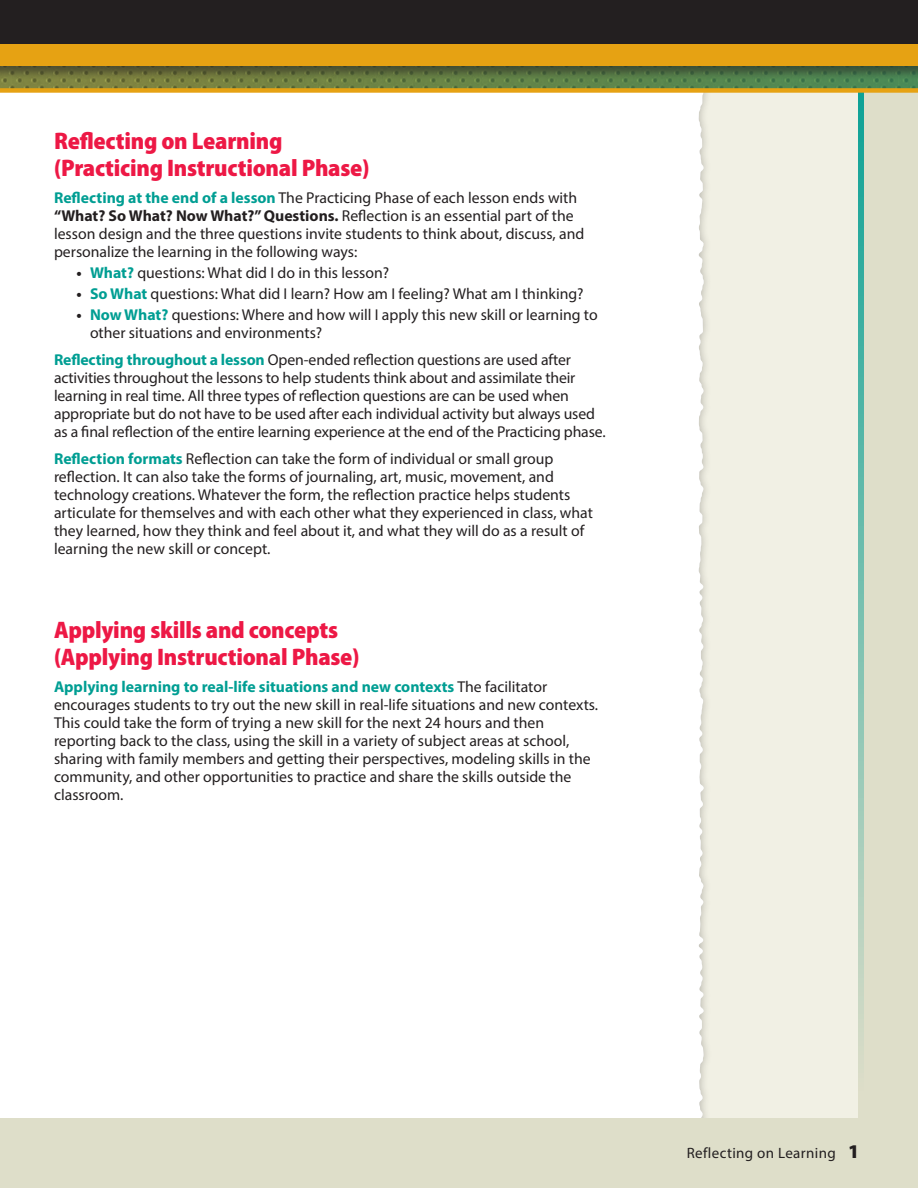
<style>
.page{position:relative;width:918px;height:1188px;background:#dedec9}
.page>*{position:absolute;margin:0;border:0;box-sizing:border-box;transform-origin:0 0}
.UPG_A_Head{font:900 semi-condensed 24px/27px "Myriad Pro";letter-spacing:-.01em;color:#ed1845}
.UPG_Text{font:15.75px/18px "Myriad Pro";color:#231f20}
.Folio{font:15px "Myriad Pro";letter-spacing:.025em;color:#231f20}
.s1{font-weight:700;color:#009e93}
.s2{font-weight:700}
.s3{font-weight:900;font-size:19.5px}
</style>
<div class="page">
<div style="left:0;top:0;width:858px;height:1118px;background:#fff"></div>
<div style="left:699px;top:0;width:159px;height:1118px;background:#f1f0e4"></div>
<svg style="left:0;top:80px;width:918px;height:13px;background:#959039"></svg>
<div style="left:0;top:0;width:918px;height:80px;background:#231f20;opacity:.55"></div>
<div style="left:0;top:0;width:918px;height:66px;background:#e6a213"></div>
<div style="left:0;top:0;width:918px;height:43px;background:#231f20"></div>
<p class="UPG_A_Head" style="left:54px;top:127px;width:317px">Reflecting on Learning (Practicing Instructional Phase)</p>
<p class="UPG_Text" style="left:54px;top:188px;width:532px"><span class="s1">Reflecting at the end of a lesson</span> The Practicing Phase of each lesson ends with <span class="s2">“What? So What? Now What?” Questions.</span> Reflection is an essential part of the lesson design and the three questions invite students to think about, discuss, and personalize the learning in the following ways:</p>
<p class="UPG_Text" style="left:76px;top:263px;width:314px"><span class="s2">•</span> <span class="s1">What?</span> questions: What did I do in this lesson?</p>
<p class="UPG_Text" style="left:76px;top:284px;width:509px"><span class="s2">•</span> <span class="s1">So What</span> questions: What did I learn? How am I feeling? What am I thinking?</p>
<p class="UPG_Text" style="left:90px;top:305px;width:509px;text-indent:-14px"><span class="s2">•</span> <span class="s1">Now What?</span> questions: Where and how will I apply this new skill or learning to other situations and environments?</p>
<p class="UPG_Text" style="left:54px;top:350px;width:553px"><span class="s1">Reflecting throughout a lesson</span> Open-ended reflection questions are used after activities throughout the lessons to help students think about and assimilate their learning in real time. All three types of reflection questions are can be used when appropriate but do not have to be used after each individual activity but always used as a final reflection of the entire learning experience at the end of the Practicing phase.</p>
<p class="UPG_Text" style="left:54px;top:449px;width:541px"><span class="s1">Reflection formats</span> Reflection can take the form of individual or small group reflection. It can also take the forms of journaling, art, music, movement, and technology creations. Whatever the form, the reflection practice helps students articulate for themselves and with each other what they experienced in class, what they learned, how they think and feel about it, and what they will do as a result of learning the new skill or concept.</p>
<p class="UPG_A_Head" style="left:54px;top:616px;width:307px">Applying skills and concepts (Applying Instructional Phase)</p>
<p class="UPG_Text" style="left:54px;top:677px;width:546px"><span class="s1">Applying learning to real-life situations and new contexts</span> The facilitator encourages students to try out the new skill in real-life situations and new contexts.<br>This could take the form of trying a new skill for the next 24 hours and then reporting back to the class, using the skill in a variety of subject areas at school, sharing with family members and getting their perspectives, modeling skills in the community, and other opportunities to practice and share the skills outside the classroom.</p>
<p class="Folio" style="left:687px;top:1144px;width:174px">Reflecting on Learning <span class="s3">1</span></p>
</div>
